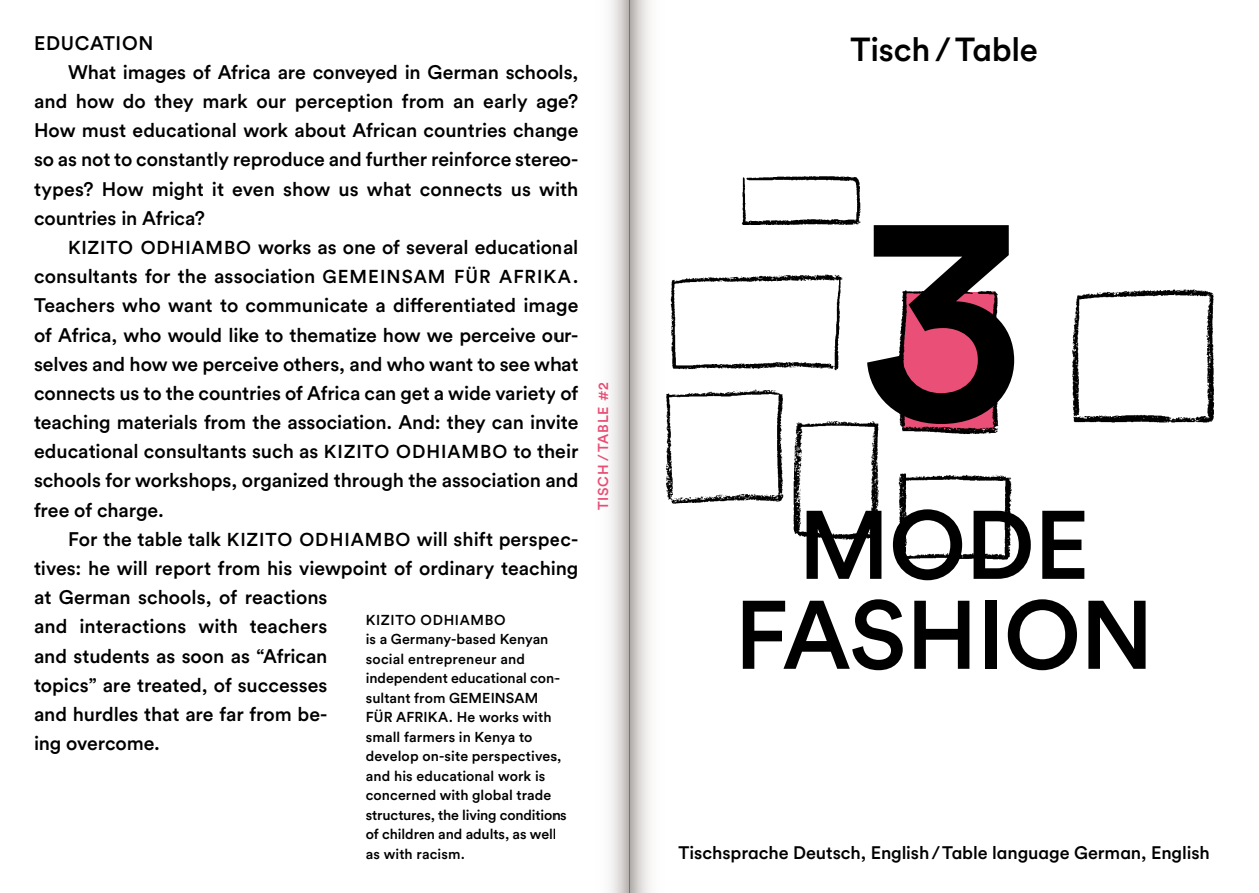
<style>
.page{position:relative;width:1259px;height:893px;background:#fff}
.page>*{position:absolute;margin:0;border:0;box-sizing:border-box;transform-origin:0 0}
.t1{font:500 300px "Circular Pro";color:#000}
.t2{font:500 96px/90px "Circular Pro";letter-spacing:-.01em;color:#000;text-align:center}
.t3{font:500 33px "Circular Pro";letter-spacing:-.01em;color:#000}
.t4{font:500 19.5px "Circular Pro";letter-spacing:-.005em;color:#000}
.t5{font:500 19.5px "Circular Pro";letter-spacing:.035em;color:#000}
.t6{font:500 18px "Circular Pro";letter-spacing:-.005em;color:#000}
.t7{font:500 14.25px/19.5px "Circular Pro";letter-spacing:.005em;color:#000}
.t8{font:500 14.25px "Circular Pro";letter-spacing:.055em;color:#ea4f77}
.s1{font-size:18.6px}
</style>
<div class="page">
<img style="left:704px;top:176px;width:511px;height:384px">
<svg style="left:610px;top:0;width:19px;height:893px"></svg>
<svg style="left:629px;top:0;width:75px;height:893px"></svg>
<p class="t5" style="left:34px;top:30px;width:121px">EDUCATION</p>
<p class="t4" style="left:68px;top:59px;width:512px">What images of Africa are conveyed in German schools,</p>
<p class="t4" style="left:34px;top:88px;width:546px">and how do they mark our perception from an early age?</p>
<p class="t4" style="left:34px;top:117px;width:546px">How must educational work about African countries change</p>
<p class="t4" style="left:34px;top:146px;width:544px">so as not to constantly reproduce and further reinforce stereo-</p>
<p class="t4" style="left:34px;top:176px;width:546px">types? How might it even show us what connects us with</p>
<p class="t4" style="left:34px;top:205px;width:172px">countries in Africa?</p>
<p class="t4" style="left:68px;top:234px;width:512px"><span class="s1">KIZITO ODHIAMBO</span> works as one of several educational</p>
<p class="t4" style="left:34px;top:263px;width:546px">consultants for the association <span class="s1">GEMEINSAM FÜR AFRIKA</span>.</p>
<p class="t4" style="left:34px;top:292px;width:546px">Teachers who want to communicate a differentiated image</p>
<p class="t4" style="left:34px;top:321px;width:546px">of Africa, who would like to thematize how we perceive our-</p>
<p class="t4" style="left:34px;top:351px;width:546px">selves and how we perceive others, and who want to see what</p>
<p class="t4" style="left:34px;top:380px;width:546px">connects us to the countries of Africa can get a wide variety of</p>
<p class="t4" style="left:34px;top:409px;width:546px">teaching materials from the association. And: they can invite</p>
<p class="t4" style="left:34px;top:438px;width:546px">educational consultants such as <span class="s1">KIZITO ODHIAMBO</span> to their</p>
<p class="t4" style="left:34px;top:467px;width:546px">schools for workshops, organized through the association and</p>
<p class="t4" style="left:34px;top:496px;width:131px">free of charge.</p>
<p class="t4" style="left:68px;top:526px;width:512px">For the table talk <span class="s1">KIZITO ODHIAMBO</span> will shift perspec-</p>
<p class="t4" style="left:34px;top:555px;width:546px">tives: he will report from his viewpoint of ordinary teaching</p>
<p class="t4" style="left:34px;top:584px;width:295px">at German schools, of reactions</p>
<p class="t4" style="left:34px;top:613px;width:295px">and interactions with teachers</p>
<p class="t4" style="left:34px;top:642px;width:295px">and students as soon as “African</p>
<p class="t4" style="left:34px;top:672px;width:295px">topics” are treated, of successes</p>
<p class="t4" style="left:34px;top:701px;width:295px">and hurdles that are far from be-</p>
<p class="t4" style="left:34px;top:730px;width:127px">ing overcome.</p>
<p class="t7" style="left:366px;top:610px;width:202px">KIZITO ODHIAMBO<br>is a Germany-based Kenyan social entrepreneur and independent educational con&shy;sultant from GEMEINSAM<br>FÜR AFRIKA. He works with small farmers in Kenya to develop on-site perspectives, and his educational work is concerned with global trade structures, the living conditions of children and adults, as well as with racism.</p>
<p class="t8" style="left:593px;top:510px;width:129px;rotate:-90deg">TISCH / TABLE #2</p>
<h3 class="t3" style="left:850px;top:27px;width:189px">Tisch /Table</h3>
<h1 class="t1" style="left:858px;top:110px;width:172px">3</h1>
<h2 class="t2" style="left:734px;top:496px;width:420px">MODE<br>FASHION</h2>
<p class="t6" style="left:678px;top:840px;width:533px">Tischsprache Deutsch, English/Table language German, English</p>
</div>
